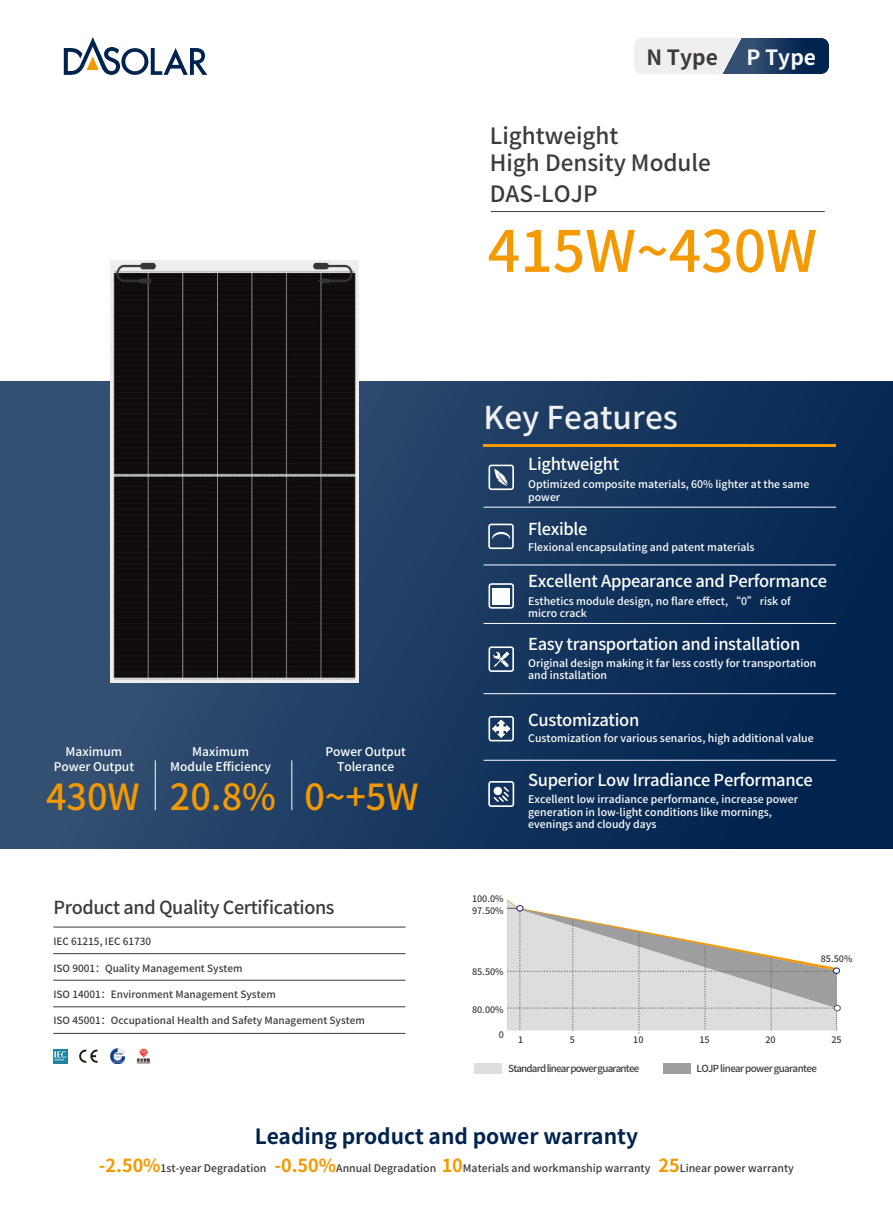
<style>
.page{position:relative;width:893px;height:1212px;background:#fff}
.page>*{position:absolute;margin:0;border:0;box-sizing:border-box;transform-origin:0 0}
.t1{font:500 57px "Source Han Sans SC";color:#f49900}
.t2{font:500 36px "Source Han Sans SC";color:#f49900}
.t3{font:500 31.5px "Source Han Sans SC";color:#f0efef}
.t4{font:500 22.5px/27px "Source Han Sans SC";color:#3d3a39}
.t5{font:700 21px "Source Han Sans SC";color:#00244f}
.t6{font:700 21px "Source Han Sans SC";color:#3d3a39}
.t7{font:700 21px "Source Han Sans SC";color:#f8f9f9}
.t8{font:500 18px "Source Han Sans SC";letter-spacing:-.02em;color:#3d3a39}
.t9{font:500 16.5px "Source Han Sans SC";letter-spacing:-.02em;color:#fff}
.t10{font:500 12px/14.4px "Source Han Sans SC";color:#fff;text-align:center}
.t11{font:500 10.5px/12.6px "Source Han Sans SC";color:#fff}
.t12{font:500 10.5px "Source Han Sans SC";color:#3d3a39}
.t13{font:500 10.5px "Source Han Sans CN";color:#fff}
.t14{font:500 10.05px "Source Han Sans SC";color:#3e3a39}
.t15{font:500 9.75px "Source Han Sans SC";letter-spacing:-.08em;color:#3e3a39}
.t16{font:500 9.75px "Source Han Sans SC";letter-spacing:-.06em;color:#3e3a39}
.t17{font:500 9px "Source Han Sans SC";color:#3d3a39}
.s1{font-weight:700;font-size:18px;color:#f49900}
</style>
<div class="page">
<div style="left:0;top:381px;width:893px;height:468px;background:linear-gradient(to right,#385375,#00234e)"></div>
<hr style="left:491px;top:211px;width:334px;height:1px;background:#3d3a39">
<hr style="left:155px;top:760px;width:1px;height:50px;background:#fff">
<hr style="left:292px;top:760px;width:1px;height:50px;background:#fff">
<hr style="left:483px;top:693px;width:353px;height:1px;background:#fff">
<hr style="left:483px;top:623px;width:353px;height:1px;background:#fff">
<hr style="left:483px;top:760px;width:353px;height:1px;background:#fff">
<hr style="left:483px;top:565px;width:353px;height:1px;background:#fff">
<hr style="left:483px;top:507px;width:353px;height:1px;background:#fff">
<hr style="left:483px;top:444px;width:353px;height:3px;background:#f49900">
<svg style="left:488px;top:781px;width:26px;height:26px"></svg>
<div style="left:475px;top:1063px;width:27px;height:10px;background:#dcdddd"></div>
<div style="left:663px;top:1063px;width:27px;height:10px;background:#9e9e9f"></div>
<svg style="left:507px;top:899px;width:333px;height:134px"></svg>
<div style="left:833px;top:968px;width:7px;height:6px;border:1px solid #1d2087;border-radius:50%"></div>
<img style="left:111px;top:260px;width:247px;height:422px">
<svg style="left:488px;top:465px;width:26px;height:25px"></svg>
<svg style="left:488px;top:524px;width:26px;height:25px"></svg>
<svg style="left:488px;top:583px;width:26px;height:26px"></svg>
<svg style="left:488px;top:646px;width:26px;height:26px"></svg>
<svg style="left:488px;top:716px;width:26px;height:25px"></svg>
<svg style="left:79px;top:1049px;width:19px;height:14px"></svg>
<svg style="left:53px;top:1049px;width:15px;height:14px"></svg>
<svg style="left:54px;top:1050px;width:12px;height:10px"></svg>
<img style="left:110px;top:1049px;width:15px;height:14px">
<img style="left:136px;top:1049px;width:15px;height:14px">
<hr style="left:53px;top:1006px;width:352px;height:1px;background:#3d3a39">
<hr style="left:53px;top:953px;width:352px;height:1px;background:#3d3a39">
<hr style="left:53px;top:927px;width:353px;height:1px;background:#3d3a39">
<hr style="left:53px;top:1033px;width:352px;height:1px;background:#3d3a39">
<hr style="left:53px;top:980px;width:352px;height:1px;background:#3d3a39">
<svg style="left:634px;top:38px;width:195px;height:36px"></svg>
<svg style="left:64px;top:37px;width:143px;height:38px"></svg>
<h3 class="t6" style="left:646px;top:45px;width:73px">N Type</h3>
<h3 class="t7" style="left:746px;top:45px;width:71px">P Type</h3>
<h3 class="t4" style="left:490px;top:123px;width:223px">Lightweight<br>High Density Module</h3>
<h3 class="t4" style="left:490px;top:181px;width:109px">DAS-LOJP</h3>
<h1 class="t1" style="left:488px;top:219px;width:331px">415W~430W</h1>
<h3 class="t3" style="left:483px;top:399px;width:196px">Key Features</h3>
<h3 class="t9" style="left:528px;top:455px;width:92px">Lightweight</h3>
<p class="t11" style="left:528px;top:478px;width:283px">Optimized composite materials, 60% lighter at the same power</p>
<h3 class="t9" style="left:528px;top:520px;width:61px">Flexible</h3>
<p class="t11" style="left:528px;top:541px;width:228px">Flexional encapsulating and patent materials</p>
<p class="t10" style="left:54px;top:745px;width:82px">Maximum<br>Power Output</p>
<h2 class="t2" style="left:46px;top:777px;width:95px">430W</h2>
<p class="t10" style="left:170px;top:745px;width:102px">Maximum<br>Module Efficiency</p>
<p class="t10" style="left:325px;top:745px;width:82px">Power Output<br>Tolerance</p>
<h2 class="t2" style="left:170px;top:777px;width:250px">20.8% 0~+5W</h2>
<h3 class="t8" style="left:53px;top:897px;width:283px">Product and Quality Certifications</h3>
<p class="t14" style="left:53px;top:936px;width:99px">IEC 61215, IEC 61730</p>
<p class="t14" style="left:53px;top:962px;width:191px">ISO 9001：Quality Management System</p>
<p class="t14" style="left:53px;top:988px;width:224px">ISO 14001：Environment Management System</p>
<p class="t14" style="left:53px;top:1015px;width:313px">ISO 45001：Occupational Health and Safety Management System</p>
<h3 class="t9" style="left:528px;top:571px;width:300px">Excellent Appearance and Performance</h3>
<p class="t11" style="left:528px;top:595px;width:264px">Esthetics module design, no flare effect, “0” risk of micro crack</p>
<h3 class="t9" style="left:528px;top:634px;width:274px">Easy transportation and installation</h3>
<p class="t11" style="left:528px;top:657px;width:290px">Original design making it far less costly for transportation and installation</p>
<h3 class="t9" style="left:528px;top:710px;width:113px">Customization</h3>
<p class="t13" style="left:528px;top:733px;width:287px">Customization for various senarios, high additional value</p>
<h3 class="t9" style="left:528px;top:771px;width:286px">Superior Low Irradiance Performance</h3>
<p class="t11" style="left:528px;top:793px;width:271px">Excellent low irradiance performance, increase power generation in low-light conditions like mornings, evenings and cloudy days</p>
<p class="t17" style="left:472px;top:894px;width:33px">100.0%</p>
<p class="t17" style="left:472px;top:905px;width:33px">97.50%</p>
<p class="t17" style="left:472px;top:967px;width:33px">85.50%</p>
<p class="t17" style="left:472px;top:1004px;width:33px">80.00%</p>
<p class="t17" style="left:499px;top:1029px;width:7px">0</p>
<p class="t17" style="left:821px;top:954px;width:33px">85.50%</p>
<p class="t17" style="left:518px;top:1034px;width:7px">1</p>
<p class="t17" style="left:633px;top:1034px;width:12px">10</p>
<p class="t17" style="left:699px;top:1034px;width:12px">15</p>
<p class="t17" style="left:765px;top:1034px;width:12px">20</p>
<p class="t17" style="left:831px;top:1034px;width:12px">25</p>
<p class="t17" style="left:570px;top:1034px;width:7px">5</p>
<p class="t15" style="left:508px;top:1063px;width:132px">Standard linear power guarantee</p>
<p class="t16" style="left:697px;top:1063px;width:122px">LOJP linear power guarantee</p>
<h3 class="t5" style="left:255px;top:1124px;width:385px">Leading product and power warranty</h3>
<p class="t12" style="left:99px;top:1162px;width:696px"><span class="s1">-2.50%</span>1st-year Degradation <span class="s1">-0.50%</span>Annual Degradation <span class="s1">10</span>Materials and workmanship warranty <span class="s1">25</span>Linear power warranty</p>
</div>
